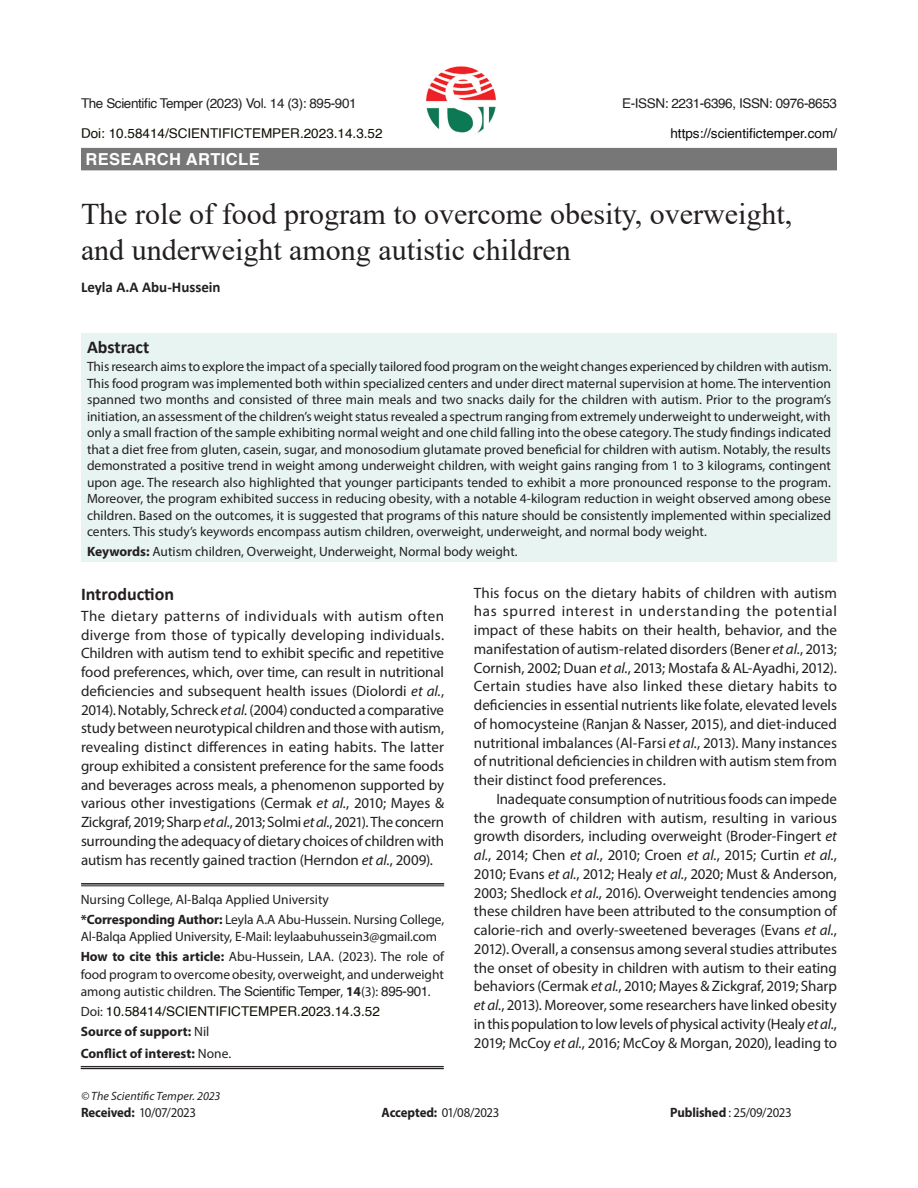
<style>
.page{position:relative;width:918px;height:1188px;background:#fff}
.page>*{position:absolute;margin:0;border:0;box-sizing:border-box;transform-origin:0 0}
.article_head{font:30px/36px "Times New Roman";color:#231f20}
.Sub-Head-1{font:700 18px "Calibri";color:#231f20}
.Subject{font:700 16.5px "Helvetica";letter-spacing:.025em;color:#fff}
.Body_flush{font:15px/18.8px "Myriad Pro";letter-spacing:-.005em;color:#231f20;text-align:justify}
.text{font:15px/18.8px "Myriad Pro";letter-spacing:-.01em;color:#231f20;text-align:justify}
.author{font:700 15px "Calibri";color:#231f20}
.Abstract{font:13.5px/16.5px "Myriad Pro";color:#231f20;text-align:justify}
.affiliation{font:13.5px/17.2px "Myriad Pro";letter-spacing:-.01em;color:#231f20}
.Running_Head{font:13.5px "Helvetica";letter-spacing:-.03em;color:#231f20}
.ref{font:13.5px "Myriad Pro";letter-spacing:-.025em;color:#231f20;scale:.95 1}
.affiliation-2{font:700 13.5px "Myriad Pro";color:#231f20}
.affiliation-3{font:13.5px "Helvetica";color:#100e02}
.Running_Head-2{font:13.5px "Helvetica";color:#100e02}
.Running_Head-3{font:13.5px "Helvetica";color:#0a0b0a}
.Bottom_1st_page{font:italic 12px "Myriad Pro";letter-spacing:.005em;color:#231f20}
.s1{font-weight:700}
.s2{font-style:italic}
.s3{font-family:"Helvetica"}
.s4{font-family:"Myriad Pro";color:#231f20}
.s5{font-weight:400}
</style>
<div class="page">
<div style="left:81px;top:333px;width:756px;height:229px;background:#e8f4f2"></div>
<div style="left:81px;top:148px;width:756px;height:22px;background:#777"></div>
<hr style="left:81px;top:883px;width:363px;height:2px;background:#231f20">
<hr style="left:81px;top:886px;width:363px;height:1px;background:#231f20">
<hr style="left:81px;top:1066px;width:363px;height:1px;background:#231f20">
<hr style="left:81px;top:1068px;width:363px;height:1px;background:#231f20">
<img style="left:426px;top:66px;width:70px;height:68px">
<p class="Running_Head" style="left:81px;top:92px;width:277px">The Scientific Temper (2023) Vol. 14 (3): 895-901</p>
<p class="Running_Head" style="left:622px;top:92px;width:216px">E-ISSN: 2231-6396, ISSN: 0976-8653</p>
<p class="Running_Head-2" style="left:81px;top:122px;width:303px">Doi: 10.58414/SCIENTIFICTEMPER.2023.14.3.52</p>
<p class="Running_Head-3" style="left:670px;top:122px;width:168px">https://scientifictemper.com/</p>
<p class="Subject" style="left:86px;top:146px;width:176px">RESEARCH ARTICLE</p>
<p class="article_head" style="left:81px;top:195px;width:713px">The role of food program to overcome obesity, overweight, and underweight among autistic children</p>
<p class="author" style="left:81px;top:276px;width:141px">Leyla A.A Abu-Hussein</p>
<p class="Sub-Head-1" style="left:87px;top:334px;width:64px">Abstract</p>
<p class="Abstract" style="left:87px;top:358px;width:746px">This research aims to explore the impact of a specially tailored food program on the weight changes experienced by children with autism.<br>This food program was implemented both within specialized centers and under direct maternal supervision at home. The intervention spanned two months and consisted of three main meals and two snacks daily for the children with autism. Prior to the program’s initiation, an assessment of the children’s weight status revealed a spectrum ranging from extremely underweight to underweight, with only a small fraction of the sample exhibiting normal weight and one child falling into the obese category. The study findings indicated that a diet free from gluten, casein, sugar, and monosodium glutamate proved beneficial for children with autism. Notably, the results demonstrated a positive trend in weight among underweight children, with weight gains ranging from 1 to 3 kilograms, contingent upon age. The research also highlighted that younger participants tended to exhibit a more pronounced response to the program.<br>Moreover, the program exhibited success in reducing obesity, with a notable 4-kilogram reduction in weight observed among obese children. Based on the outcomes, it is suggested that programs of this nature should be consistently implemented within specialized centers. This study’s keywords encompass autism children, overweight, underweight, and normal body weight.</p>
<p class="Abstract" style="left:87px;top:543px;width:432px"><span class="s1">Keywords:</span> Autism children, Overweight, Underweight, Normal body weight.</p>
<p class="Sub-Head-1" style="left:81px;top:581px;width:95px">Introduction</p>
<p class="Body_flush" style="left:81px;top:606px;width:365px">The dietary patterns of individuals with autism often diverge from those of typically developing individuals.<br>Children with autism tend to exhibit specific and repetitive food preferences, which, over time, can result in nutritional deficiencies and subsequent health issues (Diolordi <span class="s2">et al.</span>, 2014). Notably, Schreck <span class="s2">et al.</span> (2004) conducted a comparative study between neurotypical children and those with autism, revealing distinct differences in eating habits. The latter group exhibited a consistent preference for the same foods and beverages across meals, a phenomenon supported by various other investigations (Cermak <span class="s2">et al.</span>, 2010; Mayes &amp; Zickgraf, 2019; Sharp <span class="s2">et al.</span>, 2013; Solmi <span class="s2">et al.</span>, 2021). The concern surrounding the adequacy of dietary choices of children with autism has recently gained traction (Herndon <span class="s2">et al.</span>, 2009).</p>
<p class="affiliation" style="left:81px;top:890px;width:250px">Nursing College, Al-Balqa Applied University</p>
<p class="affiliation" style="left:81px;top:911px;width:365px"><span class="s1">*Corresponding Author:</span> Leyla A.A Abu-Hussein. Nursing College,<br>Al-Balqa Applied University, E-Mail: leylaabuhussein3@gmail.com</p>
<p class="affiliation" style="left:81px;top:948px;width:365px;text-align:justify"><span class="s1">How to cite this article:</span> Abu-Hussein, LAA. (2023). The role of food program to overcome obesity, overweight, and underweight among autistic children. <span class="s3">The Scientific Temper</span>, <span class="s1">14</span>(3): <span class="s3">895-901</span>.</p>
<p class="affiliation-3" style="left:81px;top:1001px;width:301px"><span class="s4">Doi:</span> 10.58414/SCIENTIFICTEMPER.2023.14.3.52</p>
<p class="affiliation-2" style="left:81px;top:1023px;width:130px">Source of support: <span class="s5">Nil</span></p>
<p class="affiliation-2" style="left:81px;top:1045px;width:152px">Conflict of interest: <span class="s5">None.</span></p>
<p class="Body_flush" style="left:474px;top:583px;width:365px">This focus on the dietary habits of children with autism has spurred interest in understanding the potential impact of these habits on their health, behavior, and the manifestation of autism-related disorders (Bener <span class="s2">et al.</span>, 2013; Cornish, 2002; Duan <span class="s2">et al.</span>, 2013; Mostafa &amp; AL-Ayadhi, 2012).<br>Certain studies have also linked these dietary habits to deficiencies in essential nutrients like folate, elevated levels of homocysteine (Ranjan &amp; Nasser, 2015), and diet-induced nutritional imbalances (Al-Farsi <span class="s2">et al.</span>, 2013). Many instances of nutritional deficiencies in children with autism stem from their distinct food preferences.</p>
<p class="text" style="left:474px;top:789px;width:365px;text-indent:23px">Inadequate consumption of nutritious foods can impede the growth of children with autism, resulting in various growth disorders, including overweight (Broder-Fingert <span class="s2">et al.</span>, 2014; Chen <span class="s2">et al.</span>, 2010; Croen <span class="s2">et al.</span>, 2015; Curtin <span class="s2">et al.</span>, 2010; Evans <span class="s2">et al.</span>, 2012; Healy <span class="s2">et al.</span>, 2020; Must &amp; Anderson, 2003; Shedlock <span class="s2">et al.</span>, 2016). Overweight tendencies among these children have been attributed to the consumption of calorie-rich and overly-sweetened beverages (Evans <span class="s2">et al.</span>, 2012). Overall, a consensus among several studies attributes the onset of obesity in children with autism to their eating behaviors (Cermak <span class="s2">et al.</span>, 2010; Mayes &amp; Zickgraf, 2019; Sharp <span class="s2">et al.</span>, 2013). Moreover, some researchers have linked obesity in this population to low levels of physical activity (Healy <span class="s2">et al.</span>, 2019; McCoy <span class="s2">et al.</span>, 2016; McCoy &amp; Morgan, 2020), leading to</p>
<p class="Bottom_1st_page" style="left:81px;top:1089px;width:141px">© The Scientific Temper. 2023</p>
<p class="ref" style="left:81px;top:1104px;width:123px"><span class="s1">Received:</span> 10/07/2023</p>
<p class="ref" style="left:382px;top:1104px;width:126px"><span class="s1">Accepted:</span> 01/08/2023</p>
<p class="ref" style="left:670px;top:1104px;width:129px"><span class="s1">Published</span> : 25/09/2023</p>
</div>
